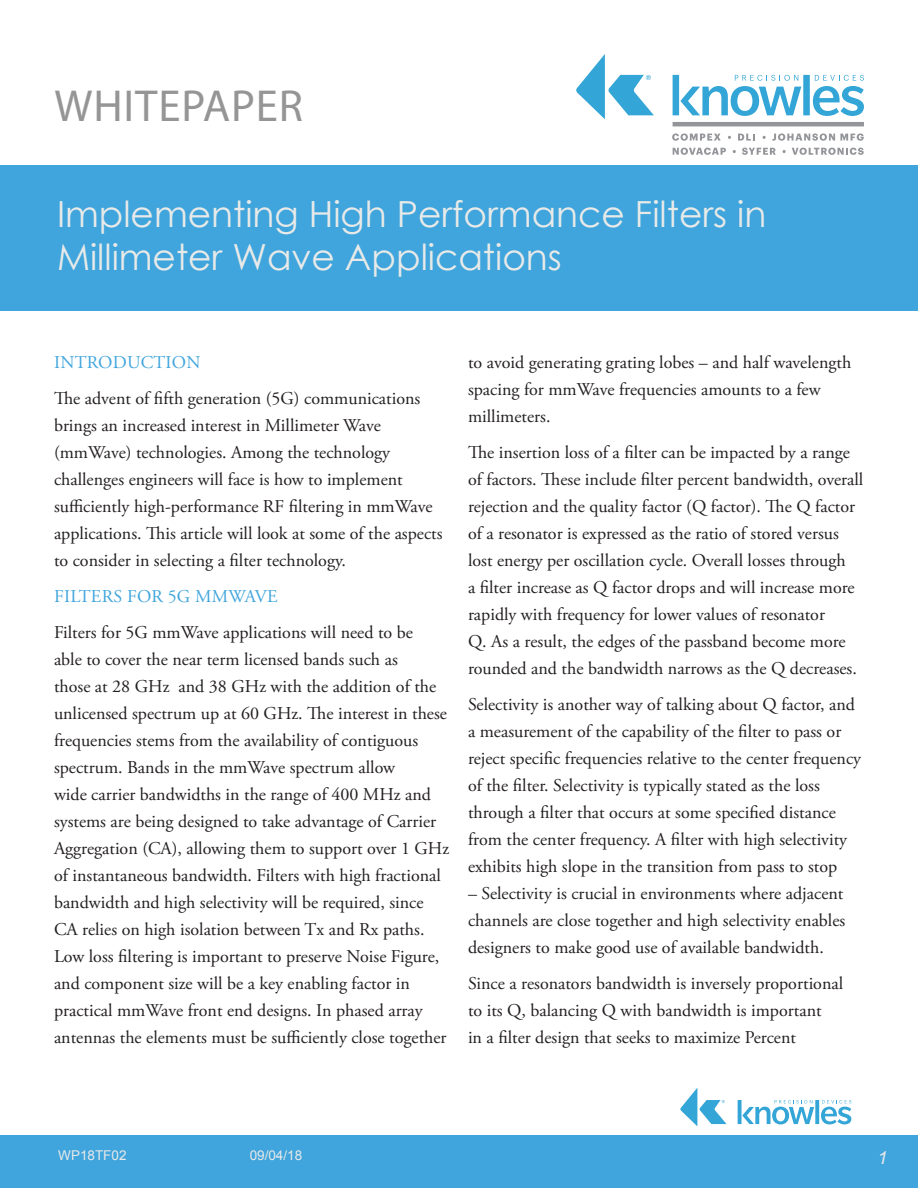
<style>
.page{position:relative;width:918px;height:1188px;background:#fff}
.page>*{position:absolute;margin:0;border:0;box-sizing:border-box;transform-origin:0 0}
.t1{font:45px "Myriad Pro";letter-spacing:.02em;color:#959595}
.t2{font:36px/43.2px "Century Gothic";color:#e8eae9}
.t3{font:18px/27px "Adobe Garamond Pro";color:#231f20}
.t4{font:18px "Adobe Garamond Pro";letter-spacing:.015em;color:#40a5dc}
.t5{font:italic 18px "Arial";color:#e9e9e9}
.t6{font:13.5px "Arial";color:#e9e9e9}
</style>
<div class="page">
<svg style="left:672px;top:133px;width:49px;height:8px"></svg>
<svg style="left:738px;top:134px;width:17px;height:7px"></svg>
<svg style="left:772px;top:133px;width:92px;height:8px"></svg>
<svg style="left:673px;top:148px;width:53px;height:7px"></svg>
<svg style="left:742px;top:148px;width:34px;height:7px"></svg>
<svg style="left:792px;top:148px;width:72px;height:7px"></svg>
<hr style="left:673px;top:122px;width:191px;height:4px;background:#939598">
<svg style="left:576px;top:54px;width:78px;height:65px"></svg>
<svg style="left:673px;top:75px;width:191px;height:41px"></svg>
<div style="left:0;top:166px;width:918px;height:145px;background:#40a5dc"></div>
<div style="left:0;top:1136px;width:918px;height:52px;background:#40a5dc"></div>
<svg style="left:680px;top:1088px;width:47px;height:38px"></svg>
<svg style="left:738px;top:1100px;width:113px;height:24px"></svg>
<h1 class="t1" style="left:54px;top:78px;width:250px">WHITEPAPER</h1>
<p class="t2" style="left:57px;top:192px;width:711px">Implementing High Performance Filters in<br>Millimeter Wave Applications</p>
<p class="t4" style="left:54px;top:351px;width:148px">INTRODUCTION</p>
<p class="t3" style="left:54px;top:385px;width:390px">The advent of fifth generation (5G) communications brings an increased interest in Millimeter Wave (mmWave) technologies. Among the technology challenges engineers will face is how to implement sufficiently high-performance RF filtering in mmWave applications. This article will look at some of the aspects to consider in selecting a filter technology.</p>
<p class="t4" style="left:54px;top:585px;width:225px">FILTERS FOR 5G MMWAVE</p>
<p class="t3" style="left:54px;top:619px;width:397px">Filters for 5G mmWave applications will need to be<br>able to cover the near term licensed bands such as<br>those at 28 GHz and 38 GHz with the addition of the unlicensed spectrum up at 60 GHz. The interest in these frequencies stems from the availability of contiguous spectrum. Bands in the mmWave spectrum allow<br>wide carrier bandwidths in the range of 400 MHz and systems are being designed to take advantage of Carrier Aggregation (CA), allowing them to support over 1 GHz of instantaneous bandwidth. Filters with high fractional bandwidth and high selectivity will be required, since CA relies on high isolation between Tx and Rx paths.<br>Low loss filtering is important to preserve Noise Figure, and component size will be a key enabling factor in practical mmWave front end designs. In phased array antennas the elements must be sufficiently close together</p>
<p class="t3" style="left:468px;top:349px;width:385px">to avoid generating grating lobes – and half wavelength spacing for mmWave frequencies amounts to a few millimeters.</p>
<p class="t3" style="left:468px;top:439px;width:397px">The insertion loss of a filter can be impacted by a range of factors. These include filter percent bandwidth, overall rejection and the quality factor (Q factor). The Q factor of a resonator is expressed as the ratio of stored versus lost energy per oscillation cycle. Overall losses through<br>a filter increase as Q factor drops and will increase more rapidly with frequency for lower values of resonator<br>Q. As a result, the edges of the passband become more rounded and the bandwidth narrows as the Q decreases.</p>
<p class="t3" style="left:468px;top:691px;width:395px">Selectivity is another way of talking about Q factor, and a measurement of the capability of the filter to pass or reject specific frequencies relative to the center frequency of the filter. Selectivity is typically stated as the loss through a filter that occurs at some specified distance from the center frequency. A filter with high selectivity exhibits high slope in the transition from pass to stop</p>
<p class="t3" style="left:468px;top:880px;width:379px;text-align:justify">– Selectivity is crucial in environments where adjacent channels are close together and high selectivity enables designers to make good use of available bandwidth.</p>
<p class="t3" style="left:468px;top:970px;width:377px">Since a resonators bandwidth is inversely proportional to its Q, balancing Q with bandwidth is important<br>in a filter design that seeks to maximize Percent</p>
<p class="t6" style="left:58px;top:1146px;width:70px">WP18TF02</p>
<p class="t6" style="left:250px;top:1146px;width:54px">09/04/18</p>
<p class="t5" style="left:878px;top:1146px;width:12px">1</p>
</div>
